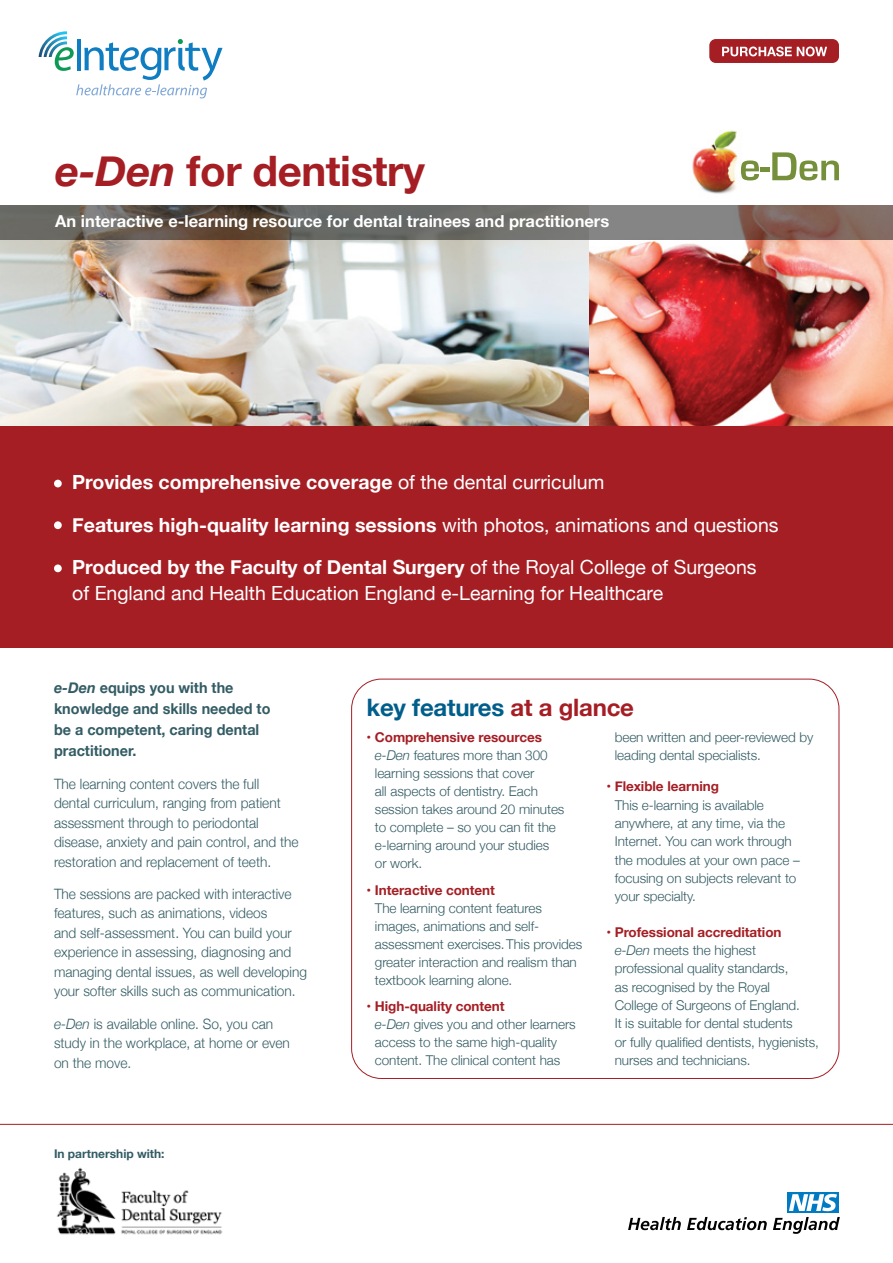
<style>
.page{position:relative;width:893px;height:1263px;background:#fff}
.page>*{position:absolute;margin:0;border:0;box-sizing:border-box;transform-origin:0 0}
.t1{font:700 42px "Helvetica Neue";letter-spacing:-.01em;color:#a51e24}
.t2{font:700 24px "Helvetica Neue";letter-spacing:-.01em;color:#005e8b}
.t3{font:700 19.5px/42.5px "Helvetica Neue";color:#fff}
.t4{font:19.5px "Helvetica Neue";color:#fff}
.t5{font:700 16.5px "Helvetica Neue";color:#fff}
.t6{font:700 15px/21px "Helvetica Neue";color:#335c64;scale:.96 1}
.t7{font:300 14.25px/19.5px "Helvetica Neue";color:#335c64;scale:.96 1}
.t8{font:300 13.5px/18px "Helvetica Neue";letter-spacing:-.005em;color:#335c64}
.t9{font:700 13.5px "Helvetica Neue";letter-spacing:-.005em;color:#a51e24}
.t10{font:700 12px "Helvetica Neue";color:#335c64}
.s1{font-style:italic}
.s2{font-weight:400}
.s3{color:#a51e24}
.s4{font-weight:700;color:#a51e24}
</style>
<div class="page">
<img style="left:0;top:239px;width:893px;height:187px">
<div style="left:0;top:426px;width:893px;height:221px;background:#a51e24"></div>
<hr style="left:0;top:1124px;width:893px;height:1px;background:#a51e24">
<div style="left:54px;top:521px;width:8px;height:8px;background:#fff;border-radius:50%"></div>
<div style="left:54px;top:480px;width:8px;height:7px;background:#fff;border-radius:50%"></div>
<div style="left:54px;top:564px;width:8px;height:8px;background:#fff;border-radius:50%"></div>
<svg style="left:0;top:205px;width:893px;height:34px;background:#706862"></svg>
<div style="left:787px;top:1192px;width:52px;height:21px;background:#007ac2"></div>
<svg style="left:789px;top:1194px;width:48px;height:17px"></svg>
<svg style="left:628px;top:1217px;width:53px;height:13px"></svg>
<svg style="left:687px;top:1217px;width:80px;height:13px"></svg>
<svg style="left:773px;top:1217px;width:67px;height:17px"></svg>
<img style="left:56px;top:1167px;width:167px;height:68px">
<img style="left:692px;top:130px;width:62px;height:64px">
<svg style="left:741px;top:160px;width:18px;height:20px"></svg>
<div style="left:760px;top:167px;width:10px;height:5px;background:#758f3a"></div>
<svg style="left:772px;top:152px;width:67px;height:28px"></svg>
<svg style="left:39px;top:31px;width:184px;height:67px"></svg>
<hr style="left:37px;top:57px;width:16px;height:3px;background:#fff">
<hr style="left:68px;top:29px;width:3px;height:16px;background:#fff">
<div style="left:709px;top:39px;width:130px;height:24px;background:#a51e24;border-radius:6px"></div>
<svg style="left:722px;top:47px;width:105px;height:9px"></svg>
<h1 class="t1" style="left:55px;top:138px;width:371px"><span class="s1">e-Den</span> for dentistry</h1>
<p class="t5" style="left:55px;top:208px;width:555px">An interactive e-learning resource for dental trainees and practitioners</p>
<h3 class="t3" style="left:72px;top:461px;width:708px">Provides comprehensive coverage <span class="s2">of the dental curriculum<br></span>Features high-quality learning sessions <span class="s2">with photos, animations and questions<br></span>Produced by the Faculty of Dental Surgery <span class="s2">of the Royal College of Surgeons</span></h3>
<h3 class="t4" style="left:72px;top:579px;width:592px">of England and Health Education England e-Learning for Healthcare</h3>
<p class="t6" style="left:54px;top:678px;width:227px"><span class="s1">e-Den</span> equips you with the knowledge and skills needed to be a competent, caring dental practitioner.</p>
<p class="t7" style="left:54px;top:773px;width:256px">The learning content covers the full dental curriculum, ranging from patient assessment through to periodontal disease, anxiety and pain control, and the restoration and replacement of teeth.</p>
<p class="t7" style="left:54px;top:883px;width:265px">The sessions are packed with interactive features, such as animations, videos<br>and self-assessment. You can build your experience in assessing, diagnosing and managing dental issues, as well developing your softer skills such as communication.</p>
<p class="t7" style="left:54px;top:1013px;width:247px"><span class="s1">e-Den</span> is available online. So, you can study in the workplace, at home or even on the move.</p>
<p class="t10" style="left:54px;top:1144px;width:112px">In partnership with:</p>
<h2 class="t2" style="left:367px;top:688px;width:269px">key features <span class="s3">at a glance</span></h2>
<p class="t8" style="left:375px;top:727px;width:191px;text-indent:-8px"><span class="s4">• Comprehensive resources </span><span class="s1">e-Den</span> features more than 300 learning sessions that cover<br>all aspects of dentistry. Each session takes around 20 minutes to complete – so you can fit the e-learning around your studies<br>or work.</p>
<p class="t9" style="left:367px;top:879px;width:130px">• Interactive content</p>
<p class="t8" style="left:375px;top:898px;width:209px">The learning content features images, animations and self&shy;assessment exercises. This provides greater interaction and realism than textbook learning alone.</p>
<p class="t8" style="left:375px;top:996px;width:202px;text-indent:-8px"><span class="s4">• High-quality content<br></span><span class="s1">e-Den</span> gives you and other learners access to the same high-quality content. The clinical content has</p>
<p class="t8" style="left:615px;top:727px;width:200px">been written and peer-reviewed by leading dental specialists.</p>
<p class="t9" style="left:606px;top:776px;width:114px">• Flexible learning</p>
<p class="t8" style="left:615px;top:795px;width:187px">This e-learning is available anywhere, at any time, via the<br>Internet. You can work through the modules at your own pace – focusing on subjects relevant to your specialty.</p>
<p class="t8" style="left:615px;top:922px;width:206px;text-indent:-8px"><span class="s4">• Professional accreditation </span><span class="s1">e-Den</span> meets the highest professional quality standards,<br>as recognised by the Royal<br>College of Surgeons of England.<br>It is suitable for dental students<br>or fully qualified dentists, hygienists, nurses and technicians.</p>
</div>
